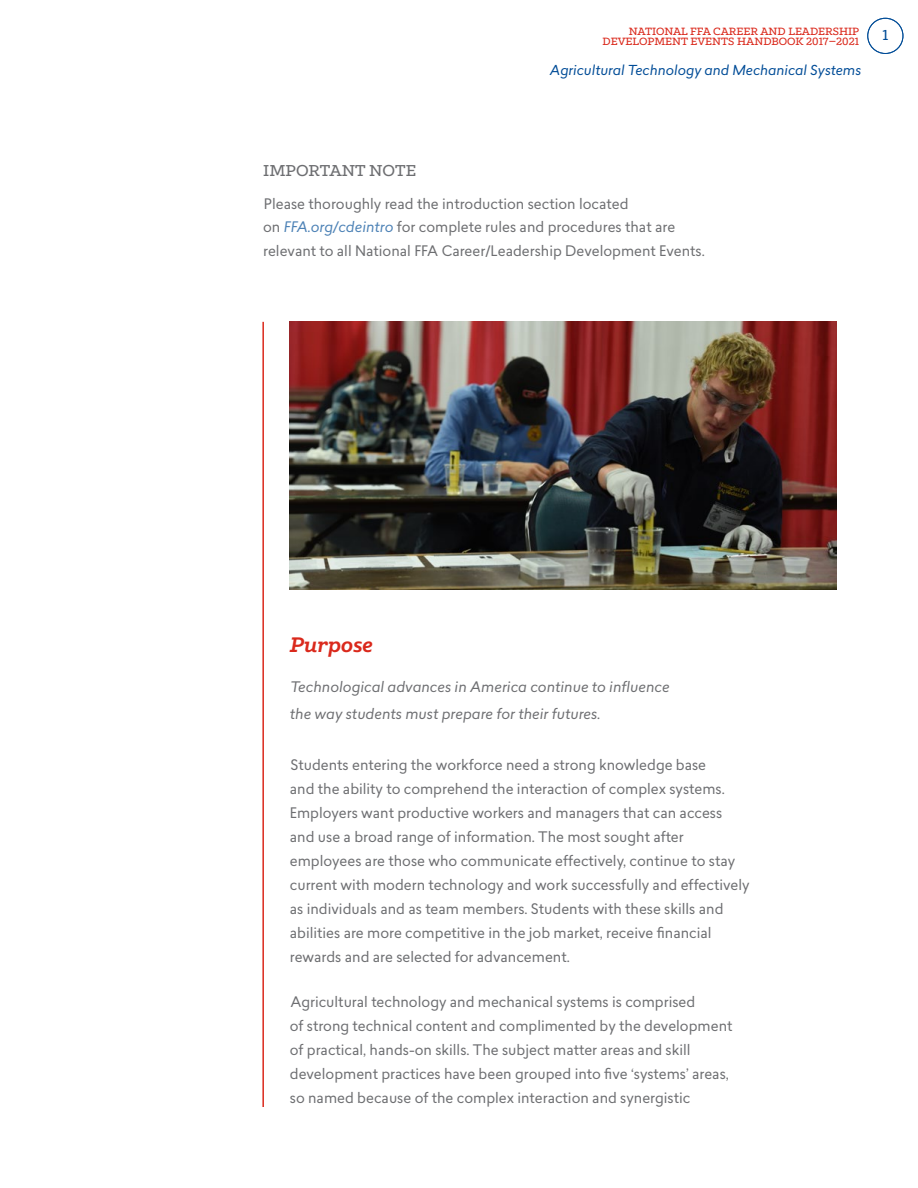
<style>
.page{position:relative;width:918px;height:1188px;background:#fff}
.page>*{position:absolute;margin:0;border:0;box-sizing:border-box;transform-origin:0 0}
.t1{font:italic 700 24px "Klinic Slab";color:#da291c}
.t2{font:500 18px "Klinic Slab";color:#6d6e71}
.t3{font:500 16.5px "Klinic Slab";color:#004c97}
.t4{font:14.25px/24px "Lasiver";color:#6d6e71}
.t5{font:italic 14.25px/27px "Lasiver";color:#6d6e71}
.t6{font:italic 13.5px "Lasiver";color:#004c97}
.t7{font:500 12px/10.5px "Klinic Slab";color:#da291c;text-align:right}
.s1{font-style:italic;color:#4d82b6}
</style>
<div class="page">
<div style="left:867px;top:18px;width:36px;height:36px;border:1px solid #004c97;border-radius:50%"></div>
<hr style="left:262px;top:322px;width:2px;height:785px;background:#da291c">
<img style="left:290px;top:322px;width:546px;height:268px">
<p class="t7" style="left:603px;top:25px;width:258px">NATIONAL FFA CAREER AND LEADERSHIP<br>DEVELOPMENT EVENTS HANDBOOK 2017–2021</p>
<p class="t6" style="left:550px;top:60px;width:313px">Agricultural Technology and Mechanical Systems</p>
<p class="t3" style="left:882px;top:25px;width:7px">1</p>
<p class="t2" style="left:263px;top:158px;width:154px">IMPORTANT NOTE</p>
<p class="t4" style="left:263px;top:191px;width:443px">Please thoroughly read the introduction section located<br>on <span class="s1">FFA.org/cdeintro</span> for complete rules and procedures that are relevant to all National FFA Career/Leadership Development Events.</p>
<h1 class="t1" style="left:290px;top:629px;width:85px">Purpose</h1>
<p class="t5" style="left:290px;top:674px;width:381px">Technological advances in America continue to influence the way students must prepare for their futures.</p>
<p class="t4" style="left:290px;top:753px;width:461px">Students entering the workforce need a strong knowledge base<br>and the ability to comprehend the interaction of complex systems.<br>Employers want productive workers and managers that can access and use a broad range of information. The most sought after employees are those who communicate effectively, continue to stay current with modern technology and work successfully and effectively as individuals and as team members. Students with these skills and abilities are more competitive in the job market, receive financial rewards and are selected for advancement.</p>
<p class="t4" style="left:290px;top:989px;width:444px">Agricultural technology and mechanical systems is comprised<br>of strong technical content and complimented by the development of practical, hands-on skills. The subject matter areas and skill development practices have been grouped into five ‘systems’ areas, so named because of the complex interaction and synergistic</p>
</div>
